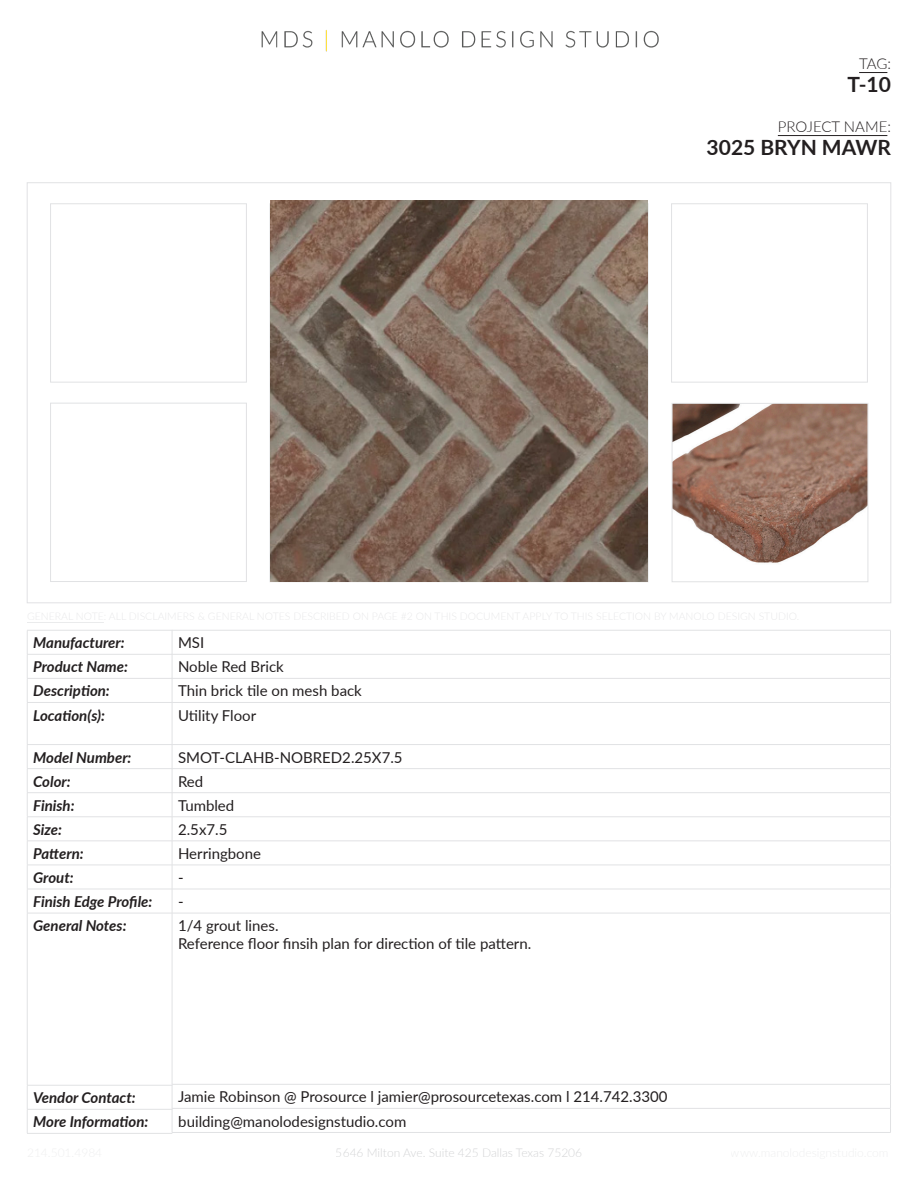
<style>
.page{position:relative;width:918px;height:1188px;background:#fff}
.page>*{position:absolute;margin:0;border:0;box-sizing:border-box;transform-origin:0 0}
.t1{font:700 21px "Lato";color:#231f20}
.t2{font:15px/24px "Lato";color:#231f20}
.t3{font:italic 700 15px/24px "Lato";color:#231f20}
.t4{font:300 15px "Lato";color:#231f20}
.t5{font:300 12px "Lato";color:#c7c8ca}
</style>
<div class="page">
<img style="left:261px;top:30px;width:398px;height:22px">
<svg style="left:859px;top:72px;width:28px;height:1px"></svg>
<hr style="left:778px;top:135px;width:109px;height:1px;background:#231f20">
<hr style="left:27px;top:630px;width:145px;height:1px;background:#e1e2e4">
<hr style="left:27px;top:654px;width:145px;height:1px;background:#e1e2e4">
<hr style="left:27px;top:678px;width:145px;height:1px;background:#e1e2e4">
<svg style="left:27px;top:631px;width:1px;height:71px"></svg>
<hr style="left:27px;top:702px;width:145px;height:1px;background:#e1e2e4">
<hr style="left:27px;top:703px;width:1px;height:41px;background:#e1e2e4">
<hr style="left:27px;top:744px;width:145px;height:1px;background:#e1e2e4">
<hr style="left:27px;top:768px;width:145px;height:1px;background:#e1e2e4">
<hr style="left:27px;top:792px;width:145px;height:1px;background:#e1e2e4">
<hr style="left:27px;top:817px;width:145px;height:1px;background:#e1e2e4">
<hr style="left:27px;top:841px;width:145px;height:1px;background:#e1e2e4">
<hr style="left:27px;top:865px;width:145px;height:1px;background:#e1e2e4">
<hr style="left:27px;top:889px;width:145px;height:1px;background:#e1e2e4">
<svg style="left:27px;top:745px;width:1px;height:168px"></svg>
<hr style="left:27px;top:913px;width:145px;height:1px;background:#e1e2e4">
<hr style="left:27px;top:913px;width:1px;height:172px;background:#e1e2e4">
<hr style="left:27px;top:1085px;width:145px;height:1px;background:#e1e2e4">
<hr style="left:27px;top:1109px;width:145px;height:1px;background:#e1e2e4">
<svg style="left:27px;top:1086px;width:1px;height:47px"></svg>
<hr style="left:27px;top:1133px;width:145px;height:1px;background:#e1e2e4">
<hr style="left:27px;top:622px;width:77px;height:1px;background:#b0b1b5">
<div style="left:671px;top:204px;width:197px;height:178px;border:1px solid #e1e2e4"></div>
<img style="left:674px;top:405px;width:192px;height:158px">
<div style="left:672px;top:403px;width:196px;height:179px;border:1px solid #e1e2e4"></div>
<div style="left:50px;top:204px;width:197px;height:178px;border:1px solid #e1e2e4"></div>
<div style="left:50px;top:403px;width:197px;height:179px;border:1px solid #e1e2e4"></div>
<hr style="left:172px;top:630px;width:719px;height:1px;background:#e1e2e4">
<hr style="left:172px;top:654px;width:719px;height:1px;background:#e1e2e4">
<hr style="left:172px;top:678px;width:719px;height:1px;background:#e1e2e4">
<svg style="left:172px;top:631px;width:1px;height:71px"></svg>
<svg style="left:890px;top:631px;width:1px;height:71px"></svg>
<hr style="left:172px;top:702px;width:719px;height:1px;background:#e1e2e4">
<hr style="left:172px;top:703px;width:1px;height:41px;background:#e1e2e4">
<hr style="left:890px;top:703px;width:1px;height:41px;background:#e1e2e4">
<hr style="left:172px;top:744px;width:719px;height:1px;background:#e1e2e4">
<hr style="left:172px;top:768px;width:719px;height:1px;background:#e1e2e4">
<hr style="left:172px;top:792px;width:719px;height:1px;background:#e1e2e4">
<hr style="left:172px;top:817px;width:719px;height:1px;background:#e1e2e4">
<hr style="left:172px;top:841px;width:719px;height:1px;background:#e1e2e4">
<hr style="left:172px;top:865px;width:719px;height:1px;background:#e1e2e4">
<hr style="left:172px;top:889px;width:719px;height:1px;background:#e1e2e4">
<svg style="left:172px;top:745px;width:1px;height:168px"></svg>
<svg style="left:890px;top:745px;width:1px;height:168px"></svg>
<hr style="left:172px;top:913px;width:719px;height:1px;background:#e1e2e4">
<hr style="left:172px;top:913px;width:1px;height:171px;background:#e1e2e4">
<hr style="left:890px;top:913px;width:1px;height:171px;background:#e1e2e4">
<hr style="left:172px;top:1084px;width:719px;height:1px;background:#e1e2e4">
<hr style="left:172px;top:1108px;width:719px;height:1px;background:#e1e2e4">
<svg style="left:172px;top:1085px;width:1px;height:47px"></svg>
<svg style="left:890px;top:1085px;width:1px;height:47px"></svg>
<hr style="left:172px;top:1132px;width:719px;height:1px;background:#e1e2e4">
<img style="left:270px;top:201px;width:378px;height:381px">
<p class="t4" style="left:859px;top:53px;width:33px">TAG:</p>
<h1 class="t1" style="left:847px;top:69px;width:45px">T-10</h1>
<p class="t4" style="left:778px;top:116px;width:115px">PROJECT NAME:</p>
<h1 class="t1" style="left:707px;top:132px;width:186px">3025 BRYN MAWR</h1>
<p class="t3" style="left:33px;top:630px;width:96px">Manufacturer:<br>Product Name:<br>Description:<br>Location(s):</p>
<p class="t3" style="left:33px;top:745px;width:121px">Model Number:<br>Color:<br>Finish:<br>Size:<br>Pattern:<br>Grout:<br>Finish Edge Profile:<br>General Notes:</p>
<p class="t2" style="left:178px;top:630px;width:185px">MSI<br>Noble Red Brick<br>Thin brick tile on mesh back<br>Utility Floor</p>
<p class="t2" style="left:178px;top:745px;width:226px">SMOT-CLAHB-NOBRED2.25X7.5<br>Red<br>Tumbled<br>2.5x7.5<br>Herringbone<br>-<br>-<br>1/4 grout lines.</p>
<p class="t2" style="left:178px;top:931px;width:355px">Reference floor finsih plan for direction of tile pattern.</p>
<p class="t3" style="left:33px;top:1085px;width:117px">Vendor Contact:<br>More Information:</p>
<p class="t2" style="left:178px;top:1084px;width:491px">Jamie Robinson @ Prosource l jamier@prosourcetexas.com l 214.742.3300</p>
<p class="t2" style="left:178px;top:1109px;width:230px">building@manolodesignstudio.com</p>
<p class="t5" style="left:336px;top:1145px;width:248px">5646 Milton Ave. Suite 425 Dallas Texas 75206</p>
</div>
